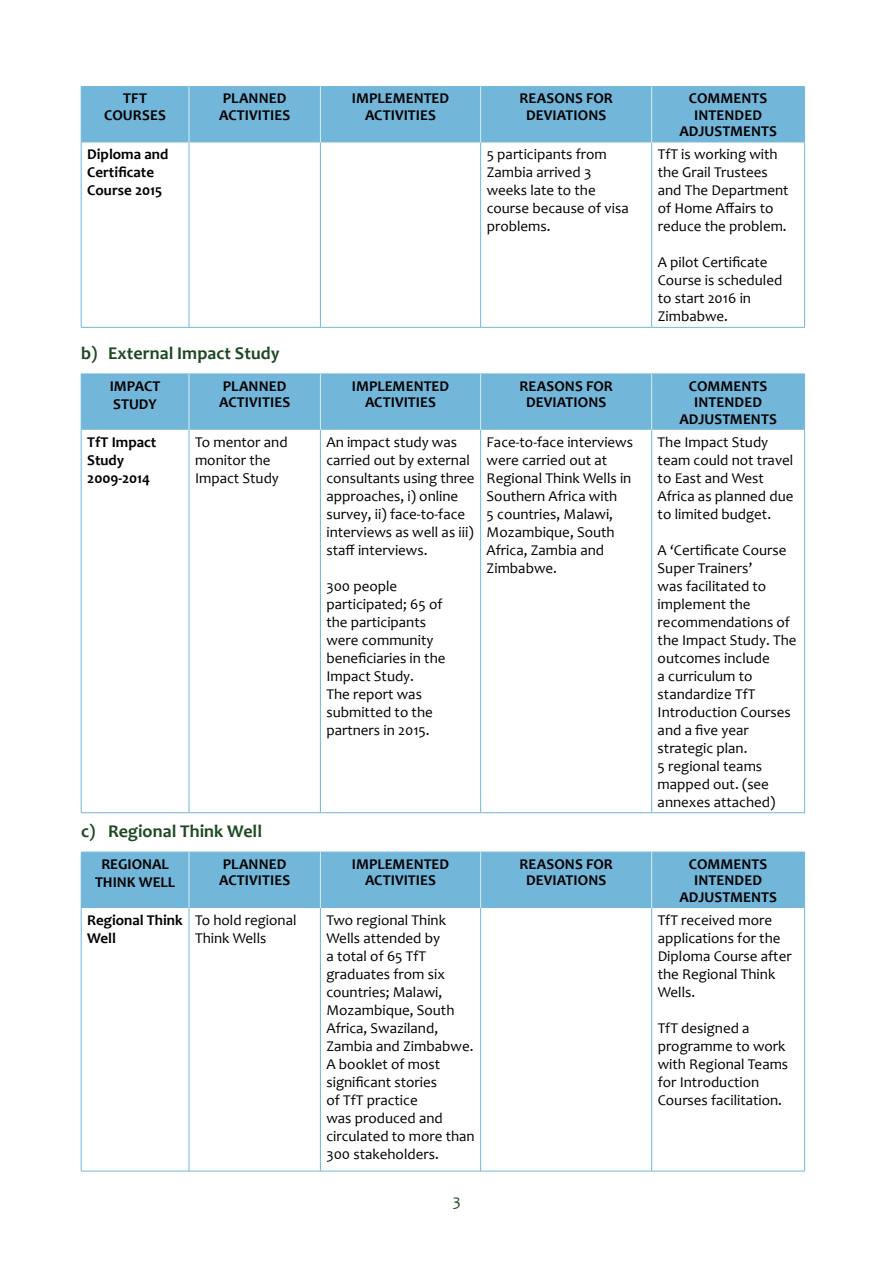
<style>
.page{position:relative;width:893px;height:1263px;background:#fff}
.page>*{position:absolute;margin:0;border:0;box-sizing:border-box;transform-origin:0 0}
.t1{font:700 18px "Candara";letter-spacing:.005em;color:#1c4922}
.t2{font:16.5px "Candara";color:#1c4922}
.t3{font:15px/18px "Candara";color:#000}
.t4{font:700 15px/16.5px "Candara";color:#000}
</style>
<div class="page">
<div style="left:169px;top:443px;width:8px;height:11px;border:2px solid #fff;border-radius:2px"></div>
<div style="left:82px;top:87px;width:722px;height:55px;background:#72b6da"></div>
<hr style="left:189px;top:142px;width:1px;height:185px;background:#72b6da">
<hr style="left:320px;top:142px;width:1px;height:185px;background:#72b6da">
<hr style="left:480px;top:142px;width:1px;height:185px;background:#72b6da">
<hr style="left:651px;top:142px;width:1px;height:185px;background:#72b6da">
<hr style="left:81px;top:86px;width:108px;height:1px;background:#72b6da">
<hr style="left:81px;top:87px;width:1px;height:55px;background:#72b6da">
<hr style="left:189px;top:86px;width:131px;height:1px;background:#72b6da">
<hr style="left:320px;top:86px;width:161px;height:1px;background:#72b6da">
<hr style="left:481px;top:86px;width:171px;height:1px;background:#72b6da">
<hr style="left:652px;top:86px;width:153px;height:1px;background:#72b6da">
<hr style="left:804px;top:87px;width:1px;height:55px;background:#72b6da">
<hr style="left:189px;top:87px;width:1px;height:55px;background:#daedf2">
<hr style="left:320px;top:87px;width:1px;height:55px;background:#daedf2">
<hr style="left:480px;top:87px;width:1px;height:55px;background:#daedf2">
<hr style="left:651px;top:87px;width:1px;height:55px;background:#daedf2">
<hr style="left:81px;top:142px;width:1px;height:185px;background:#72b6da">
<hr style="left:804px;top:142px;width:1px;height:185px;background:#72b6da">
<hr style="left:81px;top:327px;width:108px;height:1px;background:#72b6da">
<hr style="left:189px;top:327px;width:131px;height:1px;background:#72b6da">
<hr style="left:320px;top:327px;width:161px;height:1px;background:#72b6da">
<hr style="left:481px;top:327px;width:171px;height:1px;background:#72b6da">
<hr style="left:652px;top:327px;width:153px;height:1px;background:#72b6da">
<div style="left:82px;top:375px;width:722px;height:55px;background:#72b6da"></div>
<hr style="left:189px;top:430px;width:1px;height:382px;background:#72b6da">
<hr style="left:320px;top:430px;width:1px;height:382px;background:#72b6da">
<hr style="left:480px;top:430px;width:1px;height:382px;background:#72b6da">
<hr style="left:651px;top:430px;width:1px;height:382px;background:#72b6da">
<hr style="left:81px;top:374px;width:108px;height:1px;background:#72b6da">
<hr style="left:81px;top:374px;width:1px;height:56px;background:#72b6da">
<hr style="left:189px;top:374px;width:131px;height:1px;background:#72b6da">
<hr style="left:320px;top:374px;width:161px;height:1px;background:#72b6da">
<hr style="left:481px;top:374px;width:171px;height:1px;background:#72b6da">
<hr style="left:652px;top:374px;width:153px;height:1px;background:#72b6da">
<hr style="left:804px;top:374px;width:1px;height:56px;background:#72b6da">
<hr style="left:189px;top:374px;width:1px;height:56px;background:#daedf2">
<hr style="left:320px;top:374px;width:1px;height:56px;background:#daedf2">
<hr style="left:480px;top:374px;width:1px;height:56px;background:#daedf2">
<hr style="left:651px;top:374px;width:1px;height:56px;background:#daedf2">
<hr style="left:81px;top:430px;width:1px;height:382px;background:#72b6da">
<hr style="left:804px;top:430px;width:1px;height:382px;background:#72b6da">
<hr style="left:81px;top:812px;width:108px;height:1px;background:#72b6da">
<hr style="left:189px;top:812px;width:131px;height:1px;background:#72b6da">
<hr style="left:320px;top:812px;width:161px;height:1px;background:#72b6da">
<hr style="left:481px;top:812px;width:171px;height:1px;background:#72b6da">
<hr style="left:652px;top:812px;width:153px;height:1px;background:#72b6da">
<div style="left:82px;top:853px;width:722px;height:55px;background:#72b6da"></div>
<hr style="left:189px;top:908px;width:1px;height:263px;background:#72b6da">
<hr style="left:320px;top:908px;width:1px;height:263px;background:#72b6da">
<hr style="left:480px;top:908px;width:1px;height:263px;background:#72b6da">
<hr style="left:651px;top:908px;width:1px;height:263px;background:#72b6da">
<hr style="left:81px;top:852px;width:108px;height:1px;background:#72b6da">
<hr style="left:81px;top:852px;width:1px;height:56px;background:#72b6da">
<hr style="left:189px;top:852px;width:131px;height:1px;background:#72b6da">
<hr style="left:320px;top:852px;width:161px;height:1px;background:#72b6da">
<hr style="left:481px;top:852px;width:171px;height:1px;background:#72b6da">
<hr style="left:652px;top:852px;width:153px;height:1px;background:#72b6da">
<hr style="left:804px;top:852px;width:1px;height:56px;background:#72b6da">
<hr style="left:189px;top:852px;width:1px;height:56px;background:#daedf2">
<hr style="left:320px;top:852px;width:1px;height:56px;background:#daedf2">
<hr style="left:480px;top:852px;width:1px;height:56px;background:#daedf2">
<hr style="left:651px;top:852px;width:1px;height:56px;background:#daedf2">
<hr style="left:81px;top:908px;width:1px;height:263px;background:#72b6da">
<hr style="left:804px;top:908px;width:1px;height:263px;background:#72b6da">
<hr style="left:81px;top:1171px;width:108px;height:1px;background:#72b6da">
<hr style="left:189px;top:1171px;width:131px;height:1px;background:#72b6da">
<hr style="left:320px;top:1171px;width:161px;height:1px;background:#72b6da">
<hr style="left:481px;top:1171px;width:171px;height:1px;background:#72b6da">
<hr style="left:652px;top:1171px;width:153px;height:1px;background:#72b6da">
<p class="t4" style="left:104px;top:90px;width:38px;text-indent:19px">TFT<br>COURSES</p>
<p class="t4" style="left:219px;top:90px;width:64px">PLANNED<br>ACTIVITIES</p>
<p class="t4" style="left:365px;top:90px;width:64px;text-indent:-13px">IMPLEMENTED<br>ACTIVITIES</p>
<p class="t4" style="left:519px;top:90px;width:10px">REASONS</p>
<p class="t4" style="left:526px;top:90px;width:70px;text-indent:60px">FOR<br>DEVIATIONS</p>
<p class="t4" style="left:679px;top:90px;width:45px;text-align:center">COMMENTS<br>INTENDED<br>ADJUSTMENTS</p>
<p class="t4" style="left:87px;top:145px;width:83px;line-height:18px">Diploma and<br>Certificate<br>Course 2015</p>
<p class="t3" style="left:487px;top:145px;width:144px">5 participants from<br>Zambia arrived 3 weeks late to the course because of visa problems.</p>
<p class="t3" style="left:658px;top:145px;width:132px">TfT is working with the Grail Trustees and The Department of Home Affairs to reduce the problem.</p>
<p class="t3" style="left:658px;top:253px;width:126px">A pilot Certificate<br>Course is scheduled to start 2016 in<br>Zimbabwe.</p>
<p class="t1" style="left:81px;top:342px;width:200px">b) External Impact Study</p>
<p class="t4" style="left:110px;top:377px;width:52px;line-height:18px">IMPACT<br>STUDY</p>
<p class="t4" style="left:219px;top:377px;width:64px">PLANNED<br>ACTIVITIES</p>
<p class="t4" style="left:365px;top:377px;width:64px;text-indent:-13px">IMPLEMENTED<br>ACTIVITIES</p>
<p class="t4" style="left:519px;top:377px;width:10px">REASONS</p>
<p class="t4" style="left:526px;top:377px;width:70px;text-indent:60px">FOR<br>DEVIATIONS</p>
<p class="t4" style="left:679px;top:377px;width:45px;text-align:center">COMMENTS<br>INTENDED<br>ADJUSTMENTS</p>
<p class="t4" style="left:87px;top:433px;width:71px;line-height:18px">TfT Impact<br>Study<br>2009-2014</p>
<p class="t3" style="left:195px;top:433px;width:94px">To mentor and monitor the<br>Impact Study</p>
<p class="t3" style="left:326px;top:433px;width:150px">An impact study was carried out by external consultants using three approaches, i) online survey, ii) face-to-face interviews as well as iii) staff interviews.</p>
<p class="t3" style="left:326px;top:577px;width:121px">300 people participated; 65 of the participants were community beneficiaries in the<br>Impact Study.<br>The report was submitted to the partners in 2015.</p>
<p class="t3" style="left:487px;top:433px;width:148px">Face-to-face interviews were carried out at<br>Regional Think Wells in<br>Southern Africa with<br>5 countries, Malawi,<br>Mozambique, South<br>Africa, Zambia and<br>Zimbabwe.</p>
<p class="t3" style="left:658px;top:433px;width:137px">The Impact Study team could not travel to East and West<br>Africa as planned due to limited budget.</p>
<p class="t3" style="left:658px;top:541px;width:140px">A ‘Certificate Course<br>Super Trainers’<br>was facilitated to implement the recommendations of the Impact Study. The outcomes include<br>a curriculum to standardize TfT<br>Introduction Courses and a five year strategic plan.<br>5 regional teams mapped out. (see annexes attached)</p>
<p class="t1" style="left:81px;top:820px;width:182px">c) Regional Think Well</p>
<p class="t4" style="left:95px;top:855px;width:66px;line-height:18px;text-indent:6px">REGIONAL<br>THINK WELL</p>
<p class="t4" style="left:219px;top:856px;width:64px">PLANNED<br>ACTIVITIES</p>
<p class="t4" style="left:365px;top:856px;width:64px;text-indent:-13px">IMPLEMENTED<br>ACTIVITIES</p>
<p class="t4" style="left:519px;top:856px;width:10px">REASONS</p>
<p class="t4" style="left:526px;top:856px;width:70px;text-indent:60px">FOR<br>DEVIATIONS</p>
<p class="t4" style="left:679px;top:856px;width:45px;text-align:center">COMMENTS<br>INTENDED<br>ADJUSTMENTS</p>
<p class="t4" style="left:87px;top:911px;width:97px;line-height:18px">Regional Think<br>Well</p>
<p class="t3" style="left:195px;top:911px;width:103px">To hold regional<br>Think Wells</p>
<p class="t3" style="left:326px;top:911px;width:150px">Two regional Think<br>Wells attended by<br>a total of 65 TfT graduates from six countries; Malawi,<br>Mozambique, South<br>Africa, Swaziland,<br>Zambia and Zimbabwe.<br>A booklet of most significant stories<br>of TfT practice<br>was produced and circulated to more than<br>300 stakeholders.</p>
<p class="t3" style="left:658px;top:911px;width:136px">TfT received more applications for the<br>Diploma Course after the Regional Think<br>Wells.</p>
<p class="t3" style="left:658px;top:1019px;width:132px">TfT designed a programme to work with Regional Teams for Introduction<br>Courses facilitation.</p>
<p class="t2" style="left:453px;top:1190px;width:10px">3</p>
</div>
